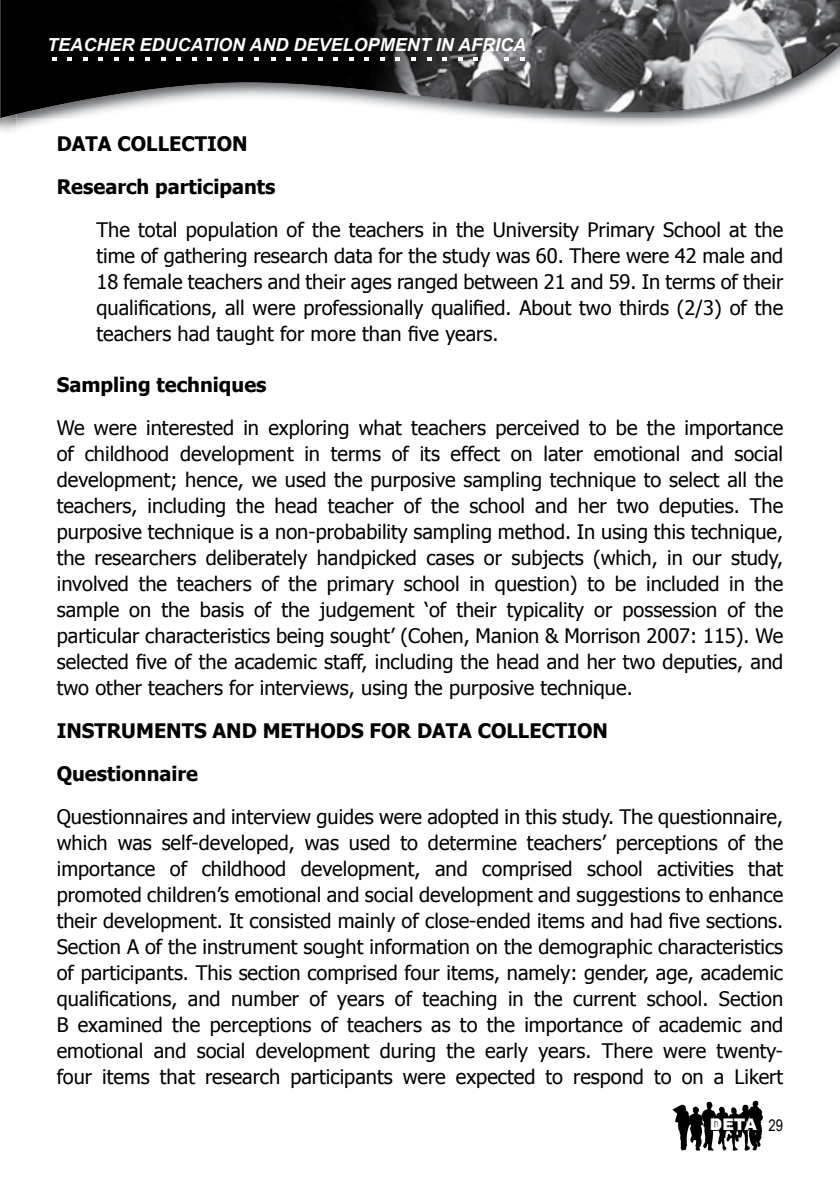
<style>
.page{position:relative;width:840px;height:1191px;background:#fff}
.page>*{position:absolute;margin:0;border:0;box-sizing:border-box;transform-origin:0 0}
.t1{font:20px/26px "Tahoma";color:#000;text-align:justify}
.t2{font:700 20px/43px "Tahoma";color:#000}
.t3{font:italic 700 18px "Arial";color:#fff}
.t4{font:900 16px "Arial";color:#fff}
.t5{font:16px "Arial Narrow";color:#000}
</style>
<div class="page">
<img style="left:16px;top:0;width:823px;height:114px">
<img style="left:0;top:0;width:16px;height:118px">
<svg style="left:271px;top:57px;width:4px;height:4px"></svg>
<svg style="left:287px;top:57px;width:4px;height:4px"></svg>
<svg style="left:302px;top:57px;width:4px;height:4px"></svg>
<svg style="left:318px;top:57px;width:4px;height:4px"></svg>
<svg style="left:333px;top:57px;width:4px;height:4px"></svg>
<svg style="left:349px;top:57px;width:4px;height:4px"></svg>
<svg style="left:364px;top:57px;width:5px;height:4px"></svg>
<svg style="left:380px;top:57px;width:4px;height:4px"></svg>
<svg style="left:411px;top:57px;width:4px;height:4px"></svg>
<svg style="left:427px;top:57px;width:4px;height:4px"></svg>
<svg style="left:395px;top:57px;width:5px;height:4px"></svg>
<svg style="left:442px;top:57px;width:4px;height:4px"></svg>
<svg style="left:458px;top:57px;width:4px;height:4px"></svg>
<svg style="left:473px;top:57px;width:4px;height:4px"></svg>
<svg style="left:489px;top:57px;width:4px;height:4px"></svg>
<svg style="left:504px;top:57px;width:4px;height:4px"></svg>
<svg style="left:520px;top:57px;width:4px;height:4px"></svg>
<svg style="left:52px;top:58px;width:4px;height:3px"></svg>
<svg style="left:67px;top:58px;width:5px;height:3px"></svg>
<svg style="left:83px;top:58px;width:4px;height:3px"></svg>
<svg style="left:99px;top:58px;width:4px;height:3px"></svg>
<svg style="left:114px;top:58px;width:4px;height:3px"></svg>
<svg style="left:145px;top:58px;width:4px;height:3px"></svg>
<svg style="left:161px;top:58px;width:4px;height:3px"></svg>
<svg style="left:130px;top:58px;width:4px;height:3px"></svg>
<svg style="left:176px;top:58px;width:5px;height:3px"></svg>
<svg style="left:192px;top:58px;width:4px;height:3px"></svg>
<svg style="left:207px;top:58px;width:5px;height:3px"></svg>
<svg style="left:223px;top:58px;width:4px;height:3px"></svg>
<svg style="left:239px;top:58px;width:4px;height:3px"></svg>
<svg style="left:254px;top:58px;width:4px;height:3px"></svg>
<svg style="left:672px;top:1100px;width:90px;height:50px"></svg>
<p class="t3" style="left:47px;top:33px;width:480px">TEACHER EDUCATION AND DEVELOPMENT IN AFRICA</p>
<p class="t2" style="left:57px;top:123px;width:220px">DATA COLLECTION<br>Research participants</p>
<p class="t1" style="left:96px;top:218px;width:688px">The total population of the teachers in the University Primary School at the time of gathering research data for the study was 60. There were 42 male and 18 female teachers and their ages ranged between 21 and 59. In terms of their qualifications, all were professionally qualified. About two thirds (2/3) of the teachers had taught for more than five years.</p>
<p class="t2" style="left:57px;top:363px;width:211px">Sampling techniques</p>
<p class="t1" style="left:57px;top:415px;width:727px">We were interested in exploring what teachers perceived to be the importance of childhood development in terms of its effect on later emotional and social development; hence, we used the purposive sampling technique to select all the teachers, including the head teacher of the school and her two deputies. The purposive technique is a non-probability sampling method. In using this technique, the researchers deliberately handpicked cases or subjects (which, in our study, involved the teachers of the primary school in question) to be included in the sample on the basis of the judgement ‘of their typicality or possession of the particular characteristics being sought’ (Cohen, Manion &amp; Morrison 2007: 115). We selected five of the academic staff, including the head and her two deputies, and two other teachers for interviews, using the purposive technique.</p>
<p class="t2" style="left:57px;top:709px;width:552px">INSTRUMENTS AND METHODS FOR DATA COLLECTION<br>Questionnaire</p>
<p class="t1" style="left:57px;top:804px;width:727px">Questionnaires and interview guides were adopted in this study. The questionnaire, which was self-developed, was used to determine teachers’ perceptions of the importance of childhood development, and comprised school activities that promoted children’s emotional and social development and suggestions to enhance their development. It consisted mainly of close-ended items and had five sections.<br>Section A of the instrument sought information on the demographic characteristics of participants. This section comprised four items, namely: gender, age, academic qualifications, and number of years of teaching in the current school. Section B examined the perceptions of teachers as to the importance of academic and emotional and social development during the early years. There were twenty&shy;four items that research participants were expected to respond to on a Likert</p>
<p class="t4" style="left:709px;top:1113px;width:48px">DETA</p>
<p class="t5" style="left:768px;top:1113px;width:16px">29</p>
</div>
